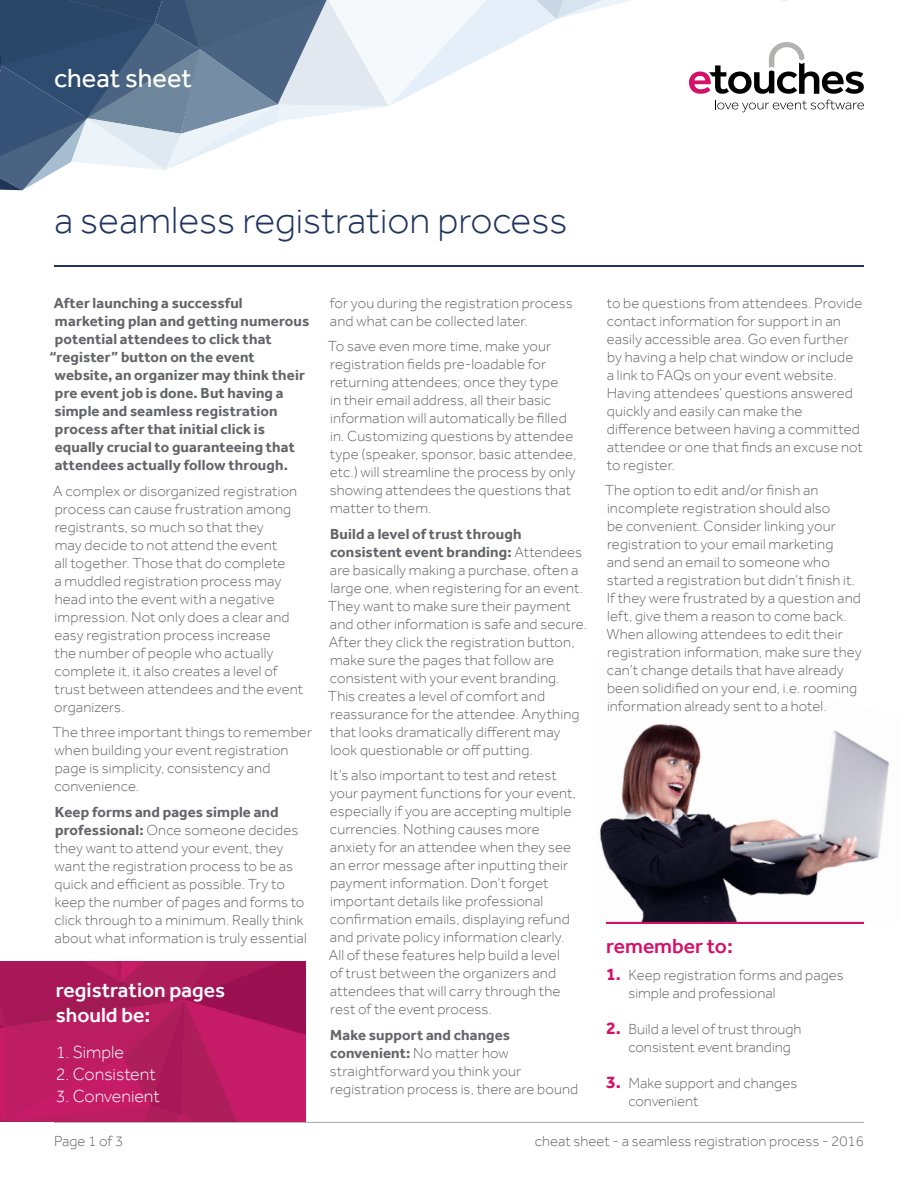
<style>
.page{position:relative;width:918px;height:1188px;background:#fff}
.page>*{position:absolute;margin:0;border:0;box-sizing:border-box;transform-origin:0 0}
.t1{font:300 39px "Effra";color:#1f355e}
.t2{font:27px "Effra";color:#fff}
.t3{font:500 21px/25.2px "Effra";color:#fff}
.t4{font:500 21px "Effra";color:#d51067}
.t5{font:300 18px "Effra";color:#fff}
.t6{font:300 15px/18px "Effra";letter-spacing:.01em;color:#646569}
.t7{font:700 15px "Effra";letter-spacing:.01em;color:#646569}
.s1{font-weight:700}
.s2{font-weight:700;font-size:18px;color:#d51067}
</style>
<div class="page">
<svg style="left:0;top:0;width:864px;height:190px"></svg>
<hr style="left:54px;top:1122px;width:810px;height:1px;background:#b3b2b1">
<hr style="left:606px;top:922px;width:257px;height:2px;background:#d51067">
<img style="left:599px;top:723px;width:290px;height:199px">
<hr style="left:54px;top:265px;width:810px;height:1px;background:#1f355e">
<svg style="left:0;top:961px;width:305px;height:161px;background:#b51a5e"></svg>
<h2 class="t2" style="left:54px;top:62px;width:139px">cheat sheet</h2>
<h1 class="t1" style="left:54px;top:198px;width:515px">a seamless registration process</h1>
<p class="t7" style="left:54px;top:294px;width:190px">After launching a successful</p>
<p class="t7" style="left:55px;top:312px;width:256px">marketing plan and getting numerous</p>
<p class="t7" style="left:55px;top:330px;width:218px">potential attendees to click that</p>
<p class="t7" style="left:49px;top:348px;width:207px">“register” button on the event</p>
<p class="t7" style="left:55px;top:366px;width:252px">website, an organizer may think their</p>
<p class="t7" style="left:55px;top:384px;width:230px">pre event job is done. But having a</p>
<p class="t7" style="left:55px;top:402px;width:224px">simple and seamless registration</p>
<p class="t7" style="left:55px;top:420px;width:212px">process after that initial click is</p>
<p class="t7" style="left:55px;top:438px;width:242px">equally crucial to guaranteeing that</p>
<p class="t7" style="left:55px;top:456px;width:235px">attendees actually follow through.</p>
<p class="t6" style="left:53px;top:482px;width:251px">A complex or disorganized registration process can cause frustration among registrants, so much so that they<br>may decide to not attend the event<br>all together. Those that do complete<br>a muddled registration process may head into the event with a negative impression. Not only does a clear and easy registration process increase<br>the number of people who actually complete it, it also creates a level of trust between attendees and the event organizers.</p>
<p class="t6" style="left:53px;top:723px;width:261px">The three important things to remember when building your event registration page is simplicity, consistency and convenience.</p>
<p class="t6" style="left:54px;top:803px;width:254px"><span class="s1">Keep forms and pages simple and professional:</span> Once someone decides they want to attend your event, they want the registration process to be as quick and efficient as possible. Try to keep the number of pages and forms to click through to a minimum. Really think about what information is truly essential</p>
<h3 class="t3" style="left:56px;top:977px;width:171px">registration pages should be:</h3>
<p class="t5" style="left:56px;top:1042px;width:70px">1. Simple</p>
<p class="t5" style="left:56px;top:1064px;width:102px">2. Consistent</p>
<p class="t5" style="left:56px;top:1085px;width:106px">3. Convenient</p>
<p class="t6" style="left:54px;top:1132px;width:71px">Page 1 of 3</p>
<p class="t6" style="left:330px;top:294px;width:244px">for you during the registration process and what can be collected later.</p>
<p class="t6" style="left:328px;top:337px;width:250px">To save even more time, make your registration fields pre-loadable for returning attendees; once they type<br>in their email address, all their basic information will automatically be filled in. Customizing questions by attendee type (speaker, sponsor, basic attendee, etc.) will streamline the process by only showing attendees the questions that matter to them.</p>
<p class="t6" style="left:328px;top:525px;width:261px"><span class="s1">Build a level of trust through consistent event branding:</span> Attendees are basically making a purchase, often a large one, when registering for an event.<br>They want to make sure their payment and other information is safe and secure.<br>After they click the registration button, make sure the pages that follow are consistent with your event branding.<br>This creates a level of comfort and reassurance for the attendee. Anything that looks dramatically different may look questionable or off putting.</p>
<p class="t6" style="left:329px;top:766px;width:249px">It’s also important to test and retest your payment functions for your event, especially if you are accepting multiple currencies. Nothing causes more anxiety for an attendee when they see an error message after inputting their payment information. Don’t forget important details like professional confirmation emails, displaying refund and private policy information clearly.<br>All of these features help build a level of trust between the organizers and attendees that will carry through the rest of the event process.</p>
<p class="t6" style="left:330px;top:1026px;width:250px"><span class="s1">Make support and changes convenient:</span> No matter how straightforward you think your registration process is, there are bound</p>
<p class="t6" style="left:607px;top:294px;width:258px">to be questions from attendees. Provide contact information for support in an easily accessible area. Go even further by having a help chat window or include a link to FAQs on your event website.<br>Having attendees’ questions answered quickly and easily can make the difference between having a committed attendee or one that finds an excuse not to register.</p>
<p class="t6" style="left:605px;top:481px;width:258px">The option to edit and/or finish an incomplete registration should also<br>be convenient. Consider linking your registration to your email marketing<br>and send an email to someone who started a registration but didn’t finish it.<br>If they were frustrated by a question and left, give them a reason to come back.<br>When allowing attendees to edit their registration information, make sure they can’t change details that have already been solidified on your end, i.e. rooming information already sent to a hotel.</p>
<h3 class="t4" style="left:606px;top:934px;width:128px">remember to:</h3>
<p class="t6" style="left:628px;top:966px;width:217px;text-indent:-22px"><span class="s2">1.</span> Keep registration forms and pages simple and professional</p>
<p class="t6" style="left:628px;top:1020px;width:174px;text-indent:-22px"><span class="s2">2.</span> Build a level of trust through consistent event branding</p>
<p class="t6" style="left:628px;top:1074px;width:170px;text-indent:-22px"><span class="s2">3.</span> Make support and changes convenient</p>
<p class="t6" style="left:535px;top:1132px;width:331px">cheat sheet - a seamless registration process - 2016</p>
</div>
